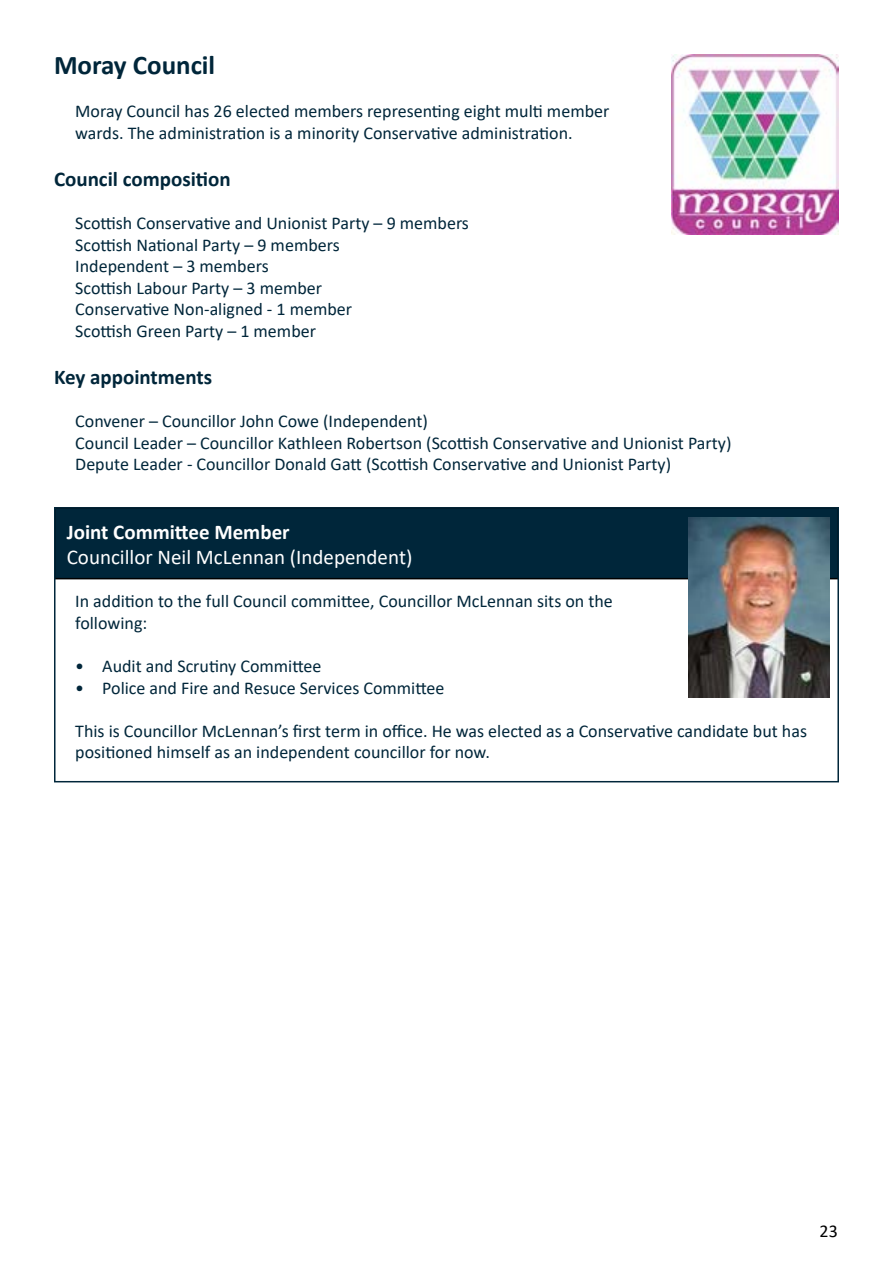
<style>
.page{position:relative;width:893px;height:1263px;background:#fff}
.page>*{position:absolute;margin:0;border:0;box-sizing:border-box;transform-origin:0 0}
.t1{font:700 27px "Calibri";color:#00263a}
.t2{font:21px "Calibri";color:#fff}
.t3{font:700 21px "Calibri";color:#00263a}
.t4{font:700 21px "Calibri";color:#fff}
.t5{font:18px/21.6px "Calibri";color:#00263a}
.t6{font:18px "Calibri";color:#000}
</style>
<div class="page">
<div style="left:55px;top:508px;width:783px;height:71px;background:#00263a"></div>
<div style="left:54px;top:507px;width:785px;height:72px;border:2px solid #000"></div>
<div style="left:54px;top:507px;width:785px;height:275px;border:2px solid #00263a"></div>
<img style="left:688px;top:518px;width:141px;height:180px">
<img style="left:671px;top:54px;width:168px;height:180px">
<h1 class="t1" style="left:54px;top:46px;width:163px">Moray Council</h1>
<p class="t5" style="left:75px;top:100px;width:536px">Moray Council has 26 elected members representing eight multi member wards. The administration is a minority Conservative administration.</p>
<p class="t3" style="left:54px;top:164px;width:178px">Council composition</p>
<p class="t5" style="left:75px;top:212px;width:395px">Scottish Conservative and Unionist Party – 9 members Scottish National Party – 9 members<br>Independent – 3 members<br>Scottish Labour Party – 3 member<br>Conservative Non-aligned - 1 member<br>Scottish Green Party – 1 member</p>
<p class="t3" style="left:54px;top:362px;width:160px">Key appointments</p>
<p class="t5" style="left:75px;top:410px;width:658px">Convener – Councillor John Cowe (Independent)<br>Council Leader – Councillor Kathleen Robertson (Scottish Conservative and Unionist Party)<br>Depute Leader - Councillor Donald Gatt (Scottish Conservative and Unionist Party)</p>
<p class="t4" style="left:67px;top:517px;width:224px">Joint Committee Member</p>
<p class="t2" style="left:67px;top:542px;width:347px">Councillor Neil McLennan (Independent)</p>
<p class="t5" style="left:75px;top:590px;width:539px">In addition to the full Council committee, Councillor McLennan sits on the following:</p>
<p class="t5" style="left:75px;top:655px;width:248px">• Audit and Scrutiny Committee</p>
<p class="t5" style="left:75px;top:676px;width:371px">• Police and Fire and Resuce Services Committee</p>
<p class="t5" style="left:75px;top:719px;width:733px">This is Councillor McLennan’s first term in office. He was elected as a Conservative candidate but has positioned himself as an independent councillor for now.</p>
<p class="t6" style="left:820px;top:1218px;width:20px">23</p>
</div>
